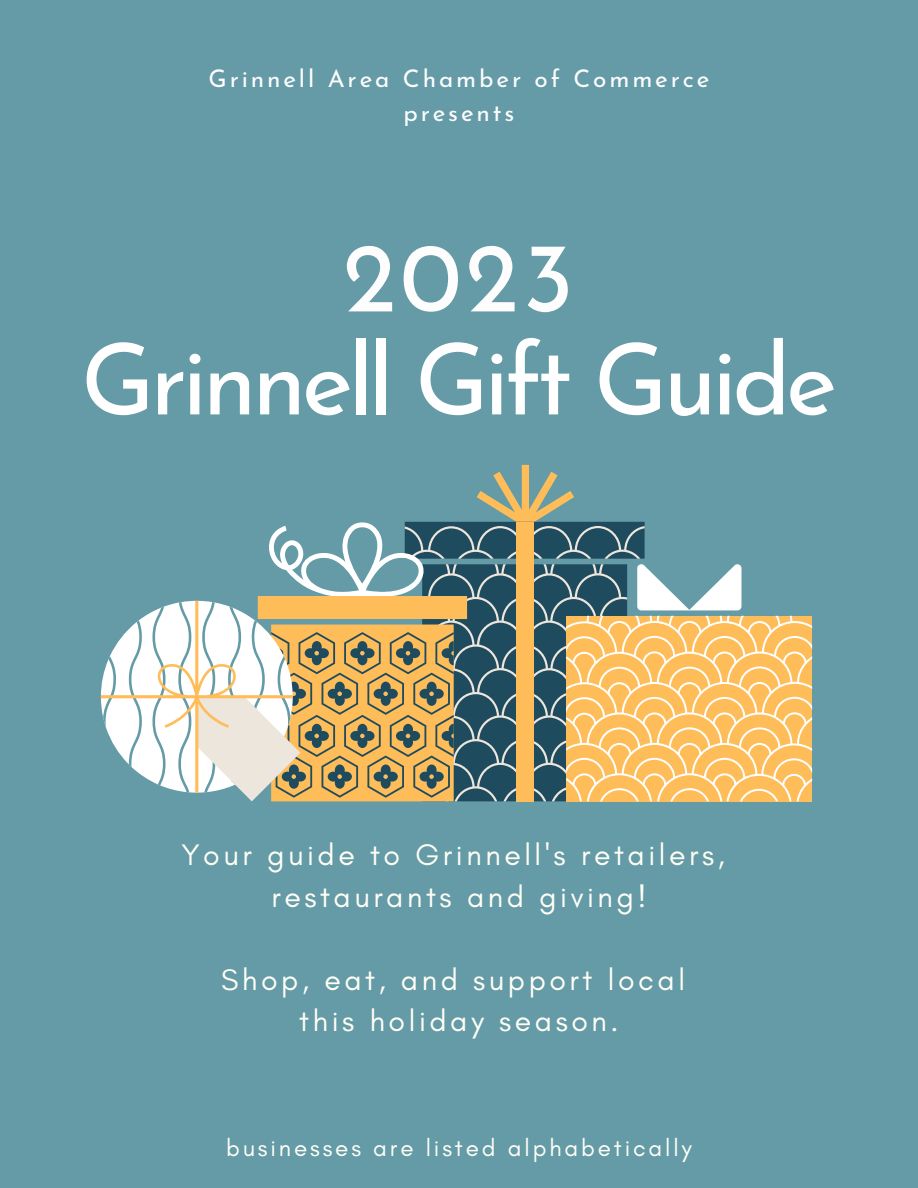
<style>
.page{position:relative;width:918px;height:1188px;background:#649ba7}
.page>*{position:absolute;margin:0;border:0;box-sizing:border-box;transform-origin:0 0}
.t1{font:98.7px "Josefin Sans";letter-spacing:-.05em;color:#fff}
.t2{font:98.4px "Josefin Sans";color:#fefdfe}
.t3{font:30.15px "Glacial Indifference";letter-spacing:.12em;color:#fffff6}
.t4{font:24.3px "Josefin Sans";letter-spacing:.12em;color:#fefdfe}
.t5{font:24.15px "Glacial Indifference";letter-spacing:.12em;color:#fffff6}
</style>
<div class="page">
<svg style="left:477px;top:465px;width:97px;height:57px"></svg>
<svg style="left:467px;top:526px;width:177px;height:275px;background:#3d6270"></svg>
<div style="left:517px;top:522px;width:17px;height:279px;background:#ffbd59"></div>
<svg style="left:101px;top:521px;width:366px;height:280px"></svg>
<svg style="left:637px;top:563px;width:104px;height:47px"></svg>
<svg style="left:566px;top:616px;width:246px;height:185px;background:#ffc774"></svg>
<p class="t4" style="left:208px;top:69px;width:503px">Grinnell Area Chamber of Commerce</p>
<p class="t4" style="left:403px;top:103px;width:113px">presents</p>
<p class="t2" style="left:343px;top:238px;width:233px">2023</p>
<p class="t1" style="left:81px;top:340px;width:758px">Grinnell Gift Guide</p>
<p class="t3" style="left:181px;top:836px;width:545px">Your guide to Grinnell's retailers,</p>
<p class="t3" style="left:271px;top:878px;width:377px">restaurants and giving!</p>
<p class="t3" style="left:221px;top:961px;width:465px">Shop, eat, and support local</p>
<p class="t3" style="left:299px;top:1003px;width:321px">this holiday season.</p>
<p class="t5" style="left:226px;top:1133px;width:467px">businesses are listed alphabetically</p>
</div>
